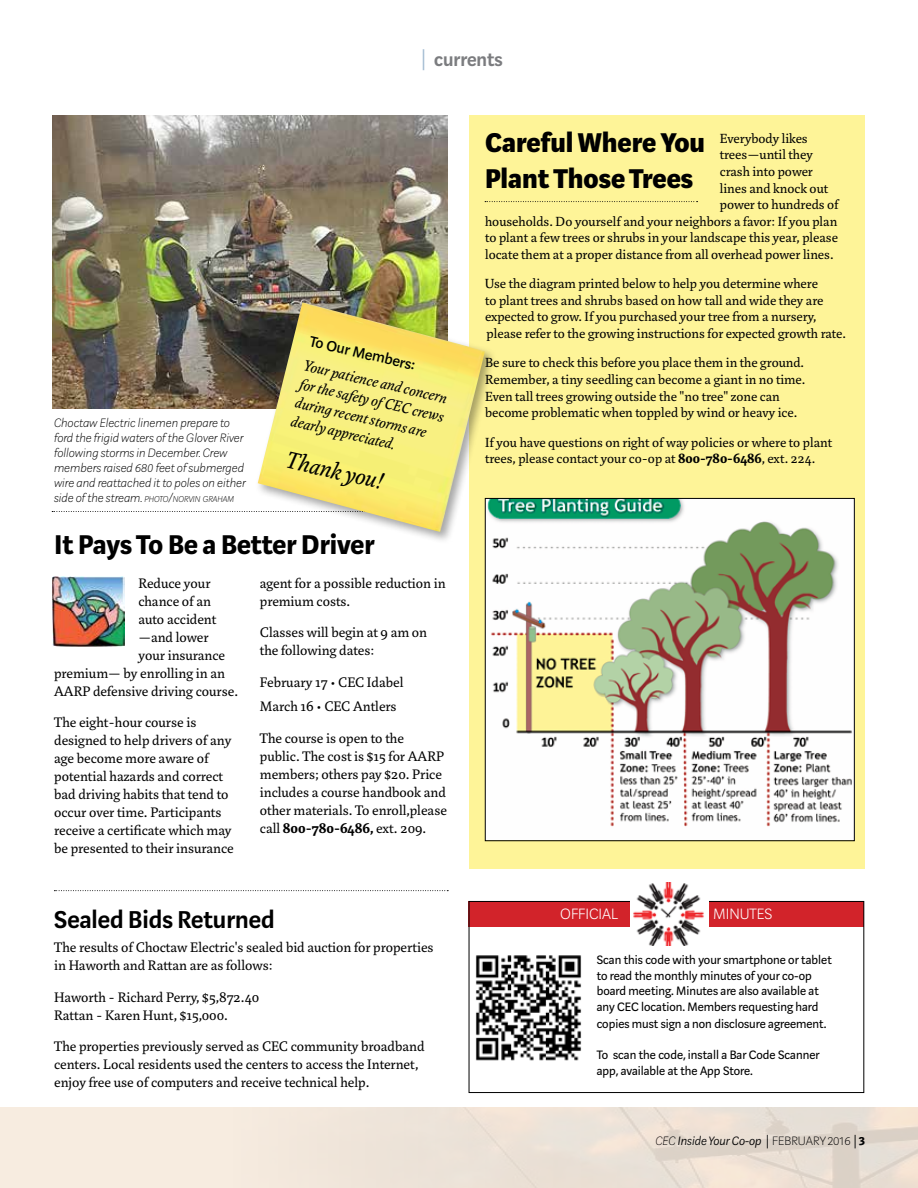
<style>
.page{position:relative;width:918px;height:1188px;background:#fff}
.page>*{position:absolute;margin:0;border:0;box-sizing:border-box;transform-origin:0 0}
.t1{font:800 30px/36px "Marat Sans";color:#000}
.t2{font:700 30px "Marat Sans";color:#000}
.t3{font:600 27px "Marat Sans";color:#000}
.t4{font:italic 25.5px "Marat Pro";color:#000}
.t5{font:600 21px "Marat Sans";color:#7b7c7f}
.t6{font:200 16.65px "Marat Sans";color:#fff}
.t7{font:italic 16.5px/19px "Marat Pro";color:#000}
.t8{font:500 16.5px "Marat Sans";color:#000}
.t9{font:15px/18px "Marat Pro";color:#000}
.t10{font:14.4px/16.5px "Marat Pro";color:#000}
.t11{font:13.5px/15.6px "Marat Sans";color:#000}
.t12{font:italic 100 13.5px/15px "Marat Sans";color:#000}
.t13{font:italic 300 13.5px "Marat Sans";color:#000}
.t14{font:italic 100 9.45px "Marat Sans";color:#000}
.s1{font-size:13.5px}
.s2{font-weight:700}
.s3{font-weight:100}
.s4{font-family:"Minion Pro";font-weight:400;font-style:normal}
.s5{font-weight:100;font-style:normal}
.s6{font-weight:700;font-style:normal}
</style>
<div class="page">
<svg style="left:0;top:1107px;width:918px;height:81px;fill:#efe4d9"></svg>
<svg style="left:52px;top:511px;width:203px;height:1px"></svg>
<div style="left:469px;top:115px;width:396px;height:753px;background:#fef498"></div>
<img style="left:487px;top:500px;width:366px;height:339px">
<div style="left:485px;top:498px;width:370px;height:343px;border:1px solid #000"></div>
<img style="left:52px;top:115px;width:395px;height:293px">
<img style="left:475px;top:955px;width:107px;height:106px">
<div style="left:469px;top:901px;width:395px;height:26px;background:#d2232a"></div>
<div style="left:255px;top:300px;width:242px;height:244px;background:#000;opacity:.35"></div>
<img style="left:258px;top:302px;width:227px;height:230px">
<img style="left:52px;top:577px;width:73px;height:69px">
<div style="left:469px;top:901px;width:395px;height:192px;border:1px solid #000"></div>
<svg style="left:54px;top:890px;width:394px;height:1px"></svg>
<img style="left:631px;top:883px;width:77px;height:63px">
<svg style="left:485px;top:201px;width:213px;height:1px"></svg>
<p class="t12" style="left:54px;top:416px;width:193px">Choctaw Electric linemen prepare to ford the frigid waters of the Glover River following storms in December. Crew members raised 680 feet of submerged wire and reattached it to poles on either</p>
<p class="t14" style="left:54px;top:494px;width:182px"><span class="s1">side of the stream.</span> PHOTO<span class="s1">/</span>NORVIN GRAHAM</p>
<h3 class="t5" style="left:434px;top:48px;width:70px">currents</h3>
<p class="t8" style="left:312px;top:332px;width:110px;rotate:13deg">To Our Members:</p>
<p class="t7" style="left:306px;top:356px;width:149px;rotate:13deg">Your patience and concern for the safety of CEC crews during recent storms are dearly appreciated.</p>
<h3 class="t4" style="left:290px;top:445px;width:101px;rotate:13deg">Thank you!</h3>
<h1 class="t1" style="left:485px;top:126px;width:222px">Careful Where You<br>Plant Those Trees</h1>
<p class="t10" style="left:720px;top:130px;width:89px">Everybody likes</p>
<p class="t10" style="left:720px;top:147px;width:94px">trees—until they</p>
<p class="t10" style="left:720px;top:163px;width:95px">crash into power</p>
<p class="t10" style="left:720px;top:180px;width:110px">lines and knock out</p>
<p class="t10" style="left:720px;top:196px;width:121px">power to hundreds of</p>
<p class="t10" style="left:485px;top:213px;width:354px">households. Do yourself and your neighbors a favor: If you plan</p>
<p class="t10" style="left:485px;top:230px;width:354px">to plant a few trees or shrubs in your landscape this year, please</p>
<p class="t10" style="left:485px;top:246px;width:350px">locate them at a proper distance from all overhead power lines.</p>
<p class="t10" style="left:485px;top:276px;width:363px">Use the diagram printed below to help you determine where<br>to plant trees and shrubs based on how tall and wide they are expected to grow. If you purchased your tree from a nursery, please refer to the growing instructions for expected growth rate.</p>
<p class="t10" style="left:485px;top:355px;width:322px">Be sure to check this before you place them in the ground.<br>Remember, a tiny seedling can become a giant in no time.<br>Even tall trees growing outside the "no tree" zone can become problematic when toppled by wind or heavy ice.</p>
<p class="t10" style="left:485px;top:434px;width:349px">If you have questions on right of way policies or where to plant trees, please contact your co-op at <span class="s2">800-780-6486</span>, ext. 224.</p>
<h1 class="t2" style="left:54px;top:529px;width:322px">It Pays To Be a Better Driver</h1>
<p class="t9" style="left:138px;top:574px;width:74px">Reduce your</p>
<p class="t9" style="left:138px;top:592px;width:74px">chance of an</p>
<p class="t9" style="left:138px;top:610px;width:80px">auto accident</p>
<p class="t9" style="left:138px;top:628px;width:72px">—and lower</p>
<p class="t9" style="left:138px;top:646px;width:88px">your insurance</p>
<p class="t9" style="left:54px;top:664px;width:172px">premium— by enrolling in an</p>
<p class="t9" style="left:54px;top:682px;width:185px">AARP defensive driving course.</p>
<p class="t9" style="left:54px;top:714px;width:181px">The eight-hour course is designed to help drivers of any age become more aware of potential hazards and correct bad driving habits that tend to occur over time. Participants receive a certificate which may be presented to their insurance</p>
<p class="t9" style="left:260px;top:574px;width:187px">agent for a possible reduction in premium costs.</p>
<p class="t9" style="left:260px;top:624px;width:169px">Classes will begin at 9 am on the following dates:</p>
<p class="t9" style="left:260px;top:670px;width:145px;line-height:24.8px">February 17 • CEC Idabel<br>March 16 • CEC Antlers</p>
<p class="t9" style="left:260px;top:729px;width:189px">The course is open to the public. The cost is $15 for AARP members; others pay $20. Price includes a course handbook and other materials. To enroll,please call <span class="s2">800-780-6486,</span> ext. 209.</p>
<h2 class="t3" style="left:54px;top:905px;width:222px">Sealed Bids Returned</h2>
<p class="t9" style="left:54px;top:939px;width:381px">The results of Choctaw Electric's sealed bid auction for properties in Haworth and Rattan are as follows:</p>
<p class="t9" style="left:54px;top:988px;width:207px">Haworth - Richard Perry, $5,872.40<br>Rattan - Karen Hunt, $15,000.</p>
<p class="t9" style="left:54px;top:1038px;width:372px">The properties previously served as CEC community broadband centers. Local residents used the centers to access the Internet, enjoy free use of computers and receive technical help.</p>
<p class="t6" style="left:560px;top:905px;width:59px">OFFICIAL</p>
<p class="t6" style="left:713px;top:905px;width:61px">MINUTES</p>
<p class="t11" style="left:597px;top:953px;width:237px">Scan this code with your smartphone or tablet to read the monthly minutes of your co-op board meeting. Minutes are also available at any CEC location. Members requesting hard</p>
<p class="t11" style="left:597px;top:1016px;width:232px">copies must sign a non disclosure agreement.</p>
<p class="t11" style="left:597px;top:1047px;width:224px">To scan the code, install a Bar Code Scanner app, available at the App Store.</p>
<p class="t13" style="left:656px;top:1133px;width:211px"><span class="s3">CEC</span> Inside Your Co-op <span class="s4">|</span> <span class="s5">FEBRUARY</span> <span class="s5">2016</span> <span class="s4">|</span> <span class="s6">3</span></p>
</div>
